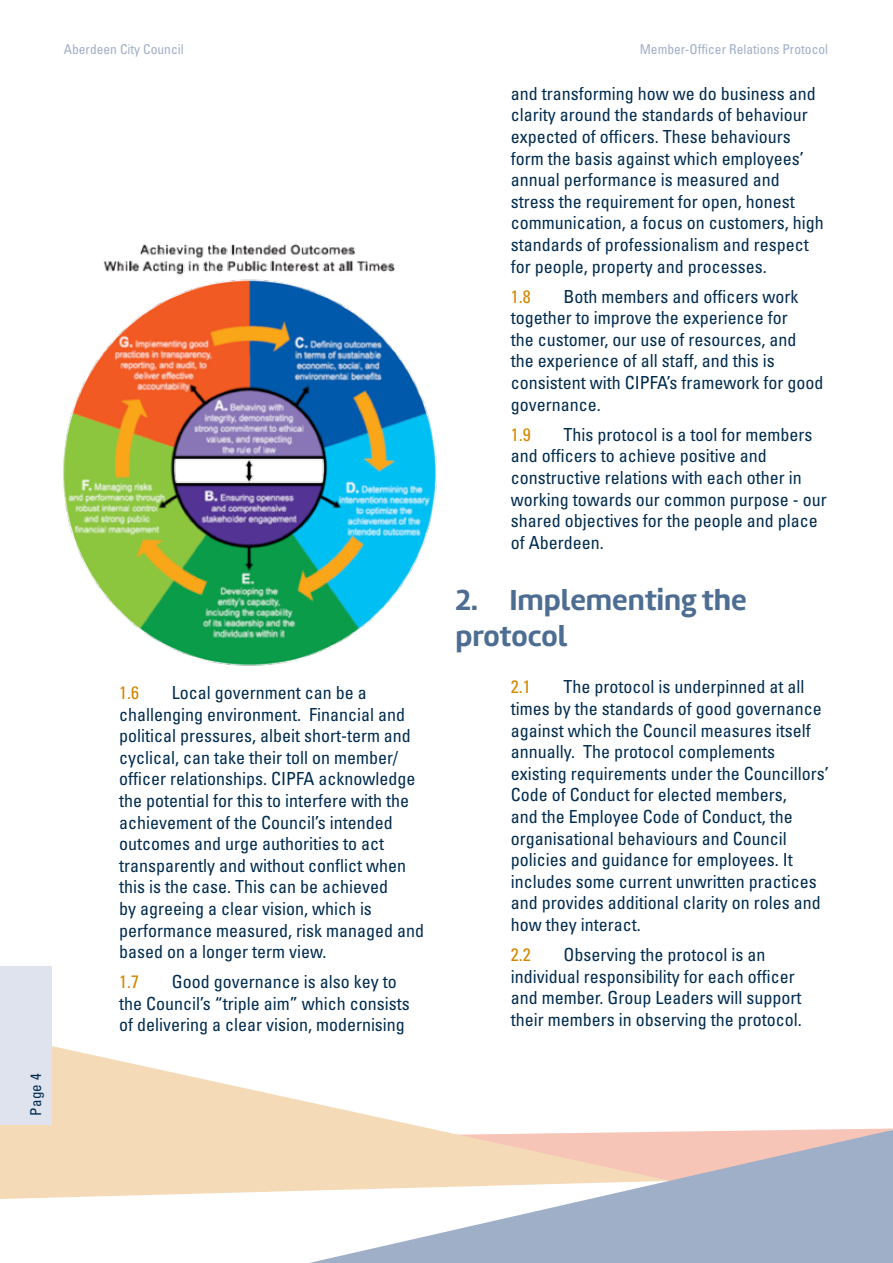
<style>
.page{position:relative;width:893px;height:1263px;background:#fff}
.page>*{position:absolute;margin:0;border:0;box-sizing:border-box;transform-origin:0 0}
.t1{font:700 30px/36px "Marine";color:#4d6e92}
.t2{font:condensed 18px/21.6px "Univers";color:#002c50}
.t3{font:condensed 18px "Univers";color:#d38700}
.t4{font:condensed 15px "Univers";color:#002c50}
.t5{font:condensed 13.5px "Univers";color:#a0afc8}
</style>
<div class="page">
<svg style="left:309px;top:1130px;width:584px;height:133px;fill:#a0afc8"></svg>
<svg style="left:0;top:1046px;width:670px;height:153px;fill:#f4dab6"></svg>
<div style="left:0;top:966px;width:52px;height:159px;background:#dee3ed"></div>
<img style="left:64px;top:243px;width:373px;height:423px">
<p class="t4" style="left:26px;top:1116px;width:44px;rotate:-90deg">Page 4</p>
<p class="t5" style="left:64px;top:40px;width:121px">Aberdeen City Council</p>
<p class="t5" style="left:640px;top:40px;width:190px">Member-Officer Relations Protocol</p>
<p class="t2" style="left:119px;top:681px;width:306px;text-indent:53px">Local government can be a challenging environment. Financial and political pressures, albeit short-term and cyclical, can take their toll on member/ officer relationships. CIPFA acknowledge the potential for this to interfere with the achievement of the Council’s intended outcomes and urge authorities to act transparently and without conflict when this is the case. This can be achieved<br>by agreeing a clear vision, which is performance measured, risk managed and based on a longer term view.</p>
<p class="t3" style="left:119px;top:970px;width:21px">1.7</p>
<p class="t3" style="left:119px;top:681px;width:21px">1.6</p>
<p class="t2" style="left:119px;top:970px;width:292px;text-indent:53px">Good governance is also key to the Council’s “triple aim” which consists of delivering a clear vision, modernising</p>
<p class="t2" style="left:511px;top:82px;width:314px">and transforming how we do business and clarity around the standards of behaviour expected of officers. These behaviours form the basis against which employees’ annual performance is measured and stress the requirement for open, honest communication, a focus on customers, high standards of professionalism and respect for people, property and processes.</p>
<p class="t3" style="left:511px;top:285px;width:21px">1.8</p>
<p class="t2" style="left:511px;top:285px;width:314px;text-indent:53px">Both members and officers work together to improve the experience for<br>the customer, our use of resources, and the experience of all staff, and this is consistent with CIPFA’s framework for good governance.</p>
<p class="t3" style="left:511px;top:423px;width:21px">1.9</p>
<p class="t2" style="left:511px;top:423px;width:317px;text-indent:53px">This protocol is a tool for members and officers to achieve positive and constructive relations with each other in working towards our common purpose - our shared objectives for the people and place of Aberdeen.</p>
<h1 class="t1" style="left:455px;top:582px;width:293px">2. Implementing the protocol</h1>
<p class="t3" style="left:511px;top:676px;width:21px">2.1</p>
<p class="t2" style="left:511px;top:676px;width:319px;text-indent:53px">The protocol is underpinned at all times by the standards of good governance against which the Council measures itself annually. The protocol complements existing requirements under the Councillors’ Code of Conduct for elected members,<br>and the Employee Code of Conduct, the organisational behaviours and Council policies and guidance for employees. It includes some current unwritten practices and provides additional clarity on roles and how they interact.</p>
<p class="t3" style="left:511px;top:943px;width:21px">2.2</p>
<p class="t2" style="left:511px;top:943px;width:292px;text-indent:53px">Observing the protocol is an individual responsibility for each officer and member. Group Leaders will support their members in observing the protocol.</p>
</div>
